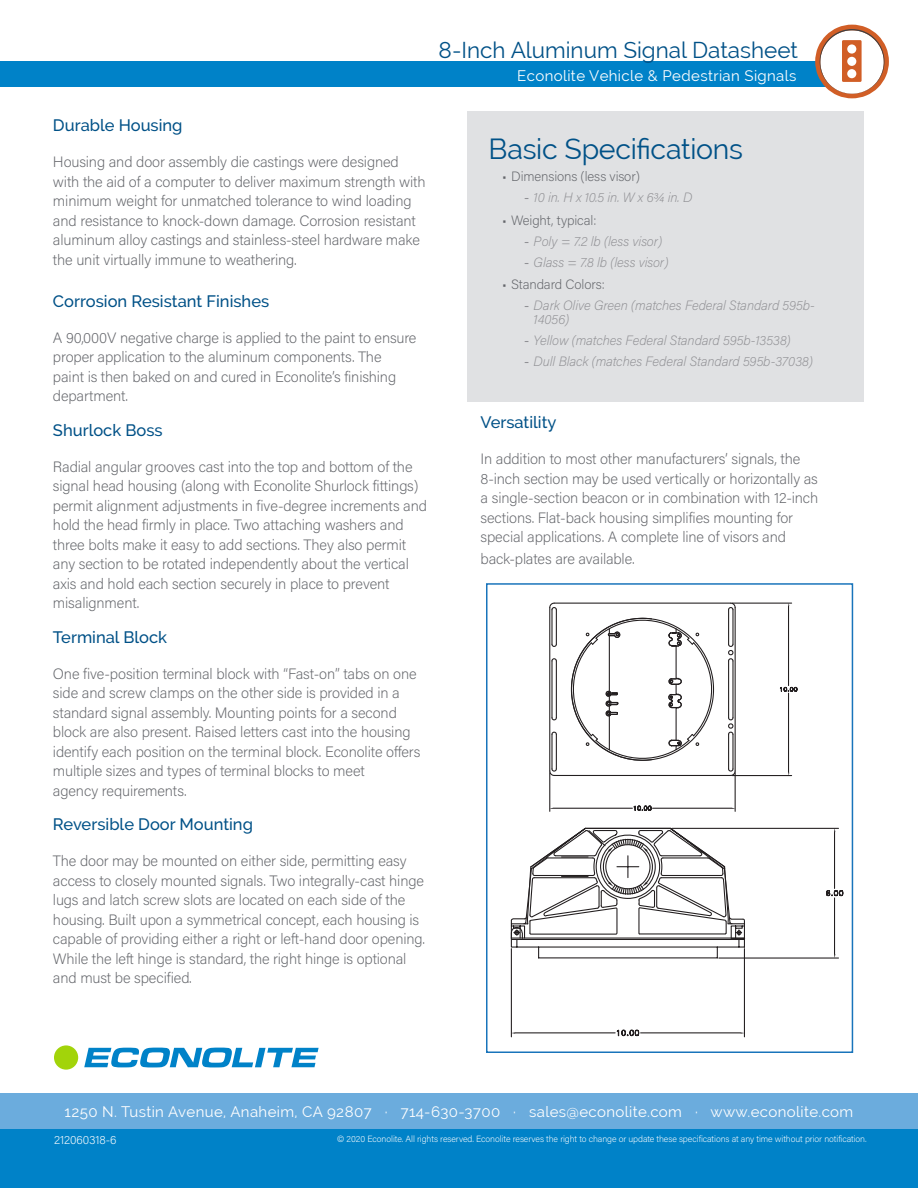
<style>
.page{position:relative;width:918px;height:1188px;background:#fff}
.page>*{position:absolute;margin:0;border:0;box-sizing:border-box;transform-origin:0 0}
.LesserSubheader_-_Bl{font:28.5px "Raleway";letter-spacing:-.01em;color:#005187}
.Document_Type_Header{font:22.5px "Raleway";color:#005187}
.Small_Subheader_-_20{font:500 16.5px "Raleway";color:#005187}
.Back_Page_Content{font:200 15px/19.5px "Acumin Pro";letter-spacing:-.01em;color:#63656a}
.t1{font:15px "Raleway";letter-spacing:.025em;color:#fff}
.t2{font:italic 200 13.5px/13.5px "Acumin Pro";letter-spacing:-.01em;color:#909094}
.t3{font:200 13.5px "Acumin Pro";letter-spacing:-.01em;color:#63656a}
.Back_Page_Part_Numbe{font:200 12px "Acumin Pro";letter-spacing:-.005em;color:#fff}
.t4{font:200 9px "Acumin Pro";letter-spacing:-.01em;color:#fff}
.s1{font-family:"Arial";font-weight:400;font-style:normal}
</style>
<div class="page">
<div style="left:0;top:1094px;width:918px;height:94px;background:#0082c8"></div>
<div style="left:0;top:1094px;width:918px;height:35px;background:#6bacdd"></div>
<div style="left:0;top:62px;width:864px;height:25px;background:#0082c8"></div>
<svg style="left:84px;top:1048px;width:235px;height:19px"></svg>
<div style="left:54px;top:1045px;width:24px;height:25px;background:#a2d40a;border-radius:50%"></div>
<svg style="left:815px;top:25px;width:74px;height:73px"></svg>
<div style="left:486px;top:583px;width:367px;height:470px;background:#fff;border:2px solid #1974bb"></div>
<div style="left:468px;top:111px;width:396px;height:291px;background:#e0e1e3"></div>
<svg style="left:510px;top:827px;width:106px;height:132px"></svg>
<hr style="left:511px;top:949px;width:1px;height:88px;background:#231f20">
<hr style="left:515px;top:1032px;width:100px;height:1px;background:#231f20">
<svg style="left:616px;top:827px;width:223px;height:210px"></svg>
<svg style="left:825px;top:889px;width:19px;height:8px"></svg>
<svg style="left:549px;top:602px;width:249px;height:210px"></svg>
<p class="Document_Type_Header" style="left:439px;top:37px;width:361px">8-Inch Aluminum Signal Datasheet</p>
<p class="Small_Subheader_-_20" style="left:53px;top:116px;width:131px">Durable Housing</p>
<p class="Back_Page_Content" style="left:53px;top:152px;width:374px">Housing and door assembly die castings were designed with the aid of a computer to deliver maximum strength with minimum weight for unmatched tolerance to wind loading and resistance to knock-down damage. Corrosion resistant aluminum alloy castings and stainless-steel hardware make the unit virtually immune to weathering.</p>
<p class="Small_Subheader_-_20" style="left:53px;top:292px;width:218px">Corrosion Resistant Finishes</p>
<p class="Back_Page_Content" style="left:53px;top:327px;width:365px">A 90,000V negative charge is applied to the paint to ensure proper application to the aluminum components. The<br>paint is then baked on and cured in Econolite’s finishing department.</p>
<p class="Small_Subheader_-_20" style="left:53px;top:421px;width:111px">Shurlock Boss</p>
<p class="Back_Page_Content" style="left:53px;top:456px;width:376px">Radial angular grooves cast into the top and bottom of the signal head housing (along with Econolite Shurlock fittings) permit alignment adjustments in five-degree increments and hold the head firmly in place. Two attaching washers and three bolts make it easy to add sections. They also permit any section to be rotated independently about the vertical axis and hold each section securely in place to prevent misalignment.</p>
<p class="Small_Subheader_-_20" style="left:53px;top:628px;width:116px">Terminal Block</p>
<p class="Back_Page_Content" style="left:53px;top:663px;width:369px">One five-position terminal block with “Fast-on” tabs on one side and screw clamps on the other side is provided in a standard signal assembly. Mounting points for a second block are also present. Raised letters cast into the housing identify each position on the terminal block. Econolite offers multiple sizes and types of terminal blocks to meet<br>agency requirements.</p>
<p class="Small_Subheader_-_20" style="left:53px;top:815px;width:201px">Reversible Door Mounting</p>
<p class="Back_Page_Content" style="left:53px;top:851px;width:374px">The door may be mounted on either side, permitting easy access to closely mounted signals. Two integrally-cast hinge lugs and latch screw slots are located on each side of the housing. Built upon a symmetrical concept, each housing is capable of providing either a right or left-hand door opening.<br>While the left hinge is standard, the right hinge is optional and must be specified.</p>
<p class="t1" style="left:517px;top:67px;width:281px">Econolite Vehicle &amp; Pedestrian Signals</p>
<p class="LesserSubheader_-_Bl" style="left:489px;top:132px;width:256px">Basic Specifications</p>
<p class="t3" style="left:502px;top:167px;width:139px">• Dimensions (less visor)</p>
<p class="t2" style="left:525px;top:190px;width:169px"><span class="s1">-</span> 10 in. H x 10.5 in. W x 6¾ in. D</p>
<p class="t3" style="left:502px;top:211px;width:96px">• Weight, typical:</p>
<p class="t2" style="left:525px;top:234px;width:139px"><span class="s1">-</span> Poly = 7.2 lb (less visor)</p>
<p class="t2" style="left:525px;top:255px;width:145px"><span class="s1">-</span> Glass = 7.8 lb (less visor)</p>
<p class="t3" style="left:502px;top:275px;width:104px">• Standard Colors:</p>
<p class="t2" style="left:534px;top:298px;width:283px;text-indent:-9px"><span class="s1">-</span> Dark Olive Green (matches Federal Standard 595b-<br>14056)</p>
<p class="t2" style="left:525px;top:333px;width:268px"><span class="s1">-</span> Yellow (matches Federal Standard 595b-13538)</p>
<p class="t2" style="left:525px;top:354px;width:290px"><span class="s1">-</span> Dull Black (matches Federal Standard 595b-37038)</p>
<p class="Small_Subheader_-_20" style="left:481px;top:413px;width:77px">Versatility</p>
<p class="Back_Page_Content" style="left:481px;top:449px;width:339px">In addition to most other manufacturers’ signals, the 8-inch section may be used vertically or horizontally as a single-section beacon or in combination with 12-inch sections. Flat-back housing simplifies mounting for special applications. A complete line of visors and</p>
<p class="Back_Page_Content" style="left:481px;top:548px;width:156px">back-plates are available.</p>
<p class="t1" style="left:65px;top:1103px;width:790px">1250 N. Tustin Avenue, Anaheim, CA 92807 ∙ 714-630-3700 ∙ sales@econolite.com ∙ www.econolite.com</p>
<p class="t4" style="left:337px;top:1133px;width:531px">© 2020 Econolite. All rights reserved. Econolite reserves the right to change or update these specifications at any time without prior notification.</p>
<p class="Back_Page_Part_Numbe" style="left:54px;top:1132px;width:64px">212060318-6</p>
</div>
